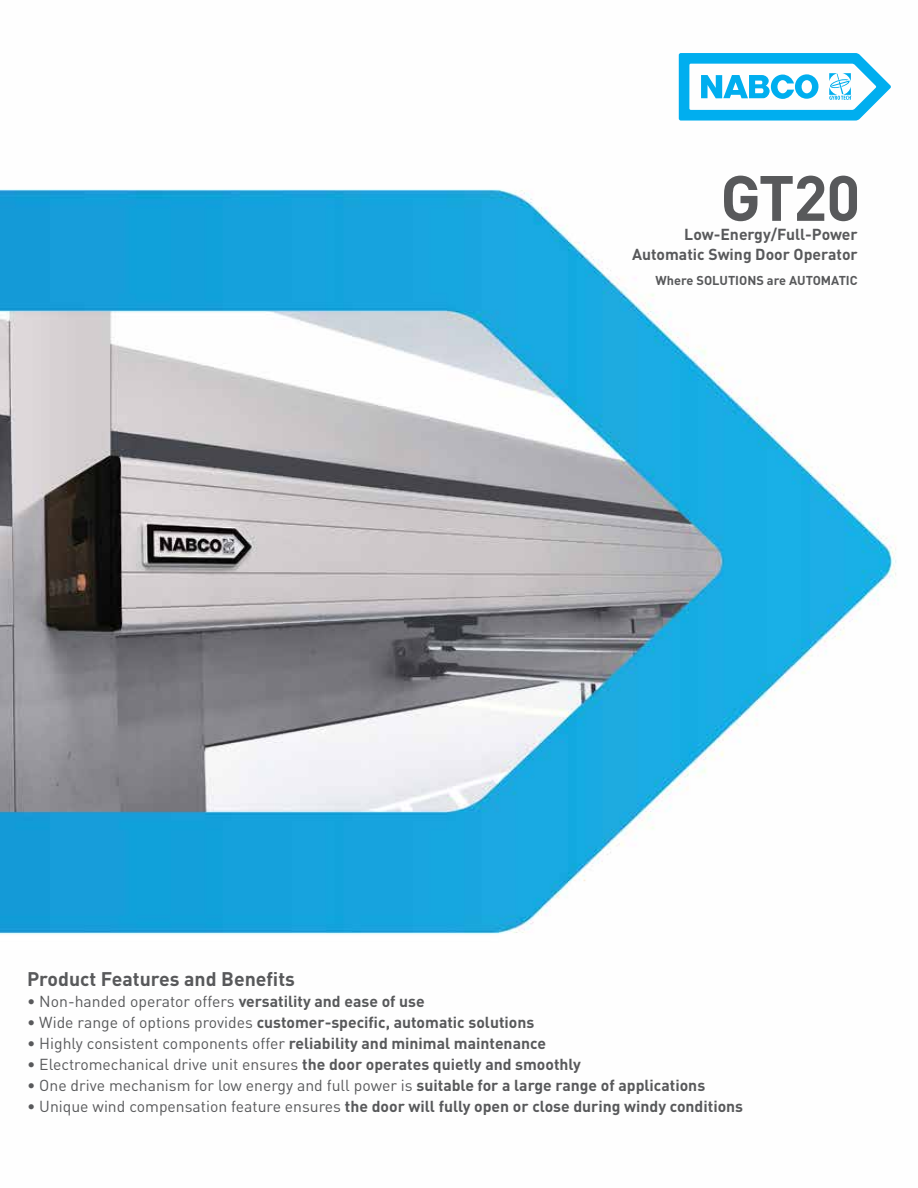
<style>
.page{position:relative;width:918px;height:1188px;background:#fff}
.page>*{position:absolute;margin:0;border:0;box-sizing:border-box;transform-origin:0 0}
.t1{font:700 63px "DIN";color:#58595b}
.t2{font:700 19.5px "DIN";color:#58595b}
.t3{font:15.75px "DIN";color:#58595b}
.t4{font:700 15.75px/19.5px "DIN";color:#58595b;text-align:right}
.t5{font:700 12.75px "DIN";color:#58595b}
.s1{font-weight:700}
.s2{font-weight:400}
</style>
<div class="page">
<img style="left:0;top:54px;width:896px;height:880px">
<svg style="left:679px;top:53px;width:212px;height:68px"></svg>
<h1 class="t1" style="left:720px;top:157px;width:142px">GT20</h1>
<p class="t4" style="left:632px;top:224px;width:227px">Low-Energy/Full-Power<br>Automatic Swing Door Operator</p>
<p class="t5" style="left:656px;top:272px;width:204px">Where SOLUTIONS are AUTOMATIC</p>
<p class="t2" style="left:27px;top:967px;width:270px">Product Features and Benefits</p>
<p class="t3" style="left:27px;top:992px;width:399px">• Non-handed operator offers <span class="s1">versatility and ease of use</span></p>
<p class="t4" style="left:27px;top:1012px;width:509px"><span class="s2">• Wide range of options provides</span> customer-specific, automatic solutions</p>
<p class="t3" style="left:27px;top:1034px;width:521px">• Highly consistent components offer <span class="s1">reliability and minimal maintenance</span></p>
<p class="t3" style="left:27px;top:1055px;width:555px">• Electromechanical drive unit ensures <span class="s1">the door operates quietly and smoothly</span></p>
<p class="t3" style="left:27px;top:1076px;width:680px">• One drive mechanism for low energy and full power is <span class="s1">suitable for a large range of applications</span></p>
<p class="t4" style="left:27px;top:1096px;width:718px"><span class="s2">• Unique wind compensation feature ensures</span> the door will fully open or close during windy conditions</p>
</div>
